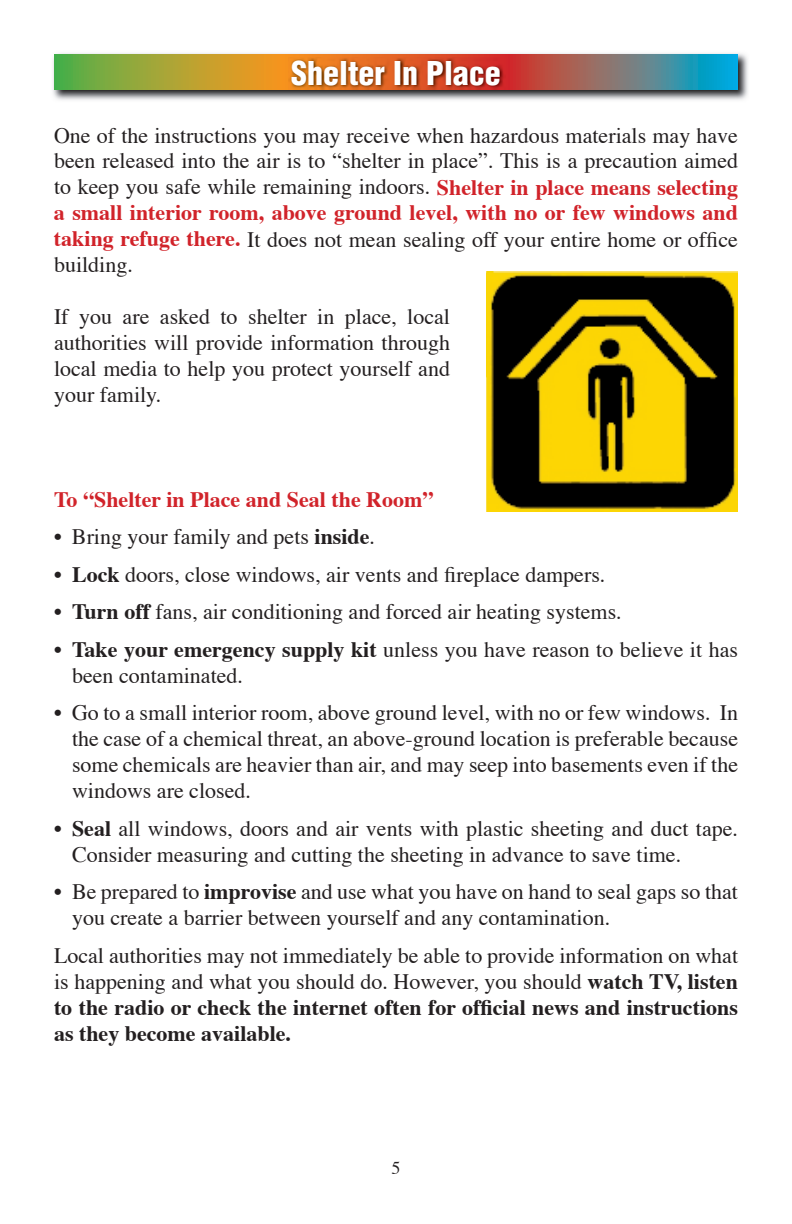
<style>
.page{position:relative;width:792px;height:1224px;background:#fff}
.page>*{position:absolute;margin:0;border:0;box-sizing:border-box;transform-origin:0 0}
.t1{font:900 condensed 32px "Helvetica";color:#fff}
.t2{font:22px/26px "Times";color:#231f20;text-align:justify}
.t3{font:700 22px "Times";color:#d1232a}
.t4{font:18px "Times";color:#231f20}
.s1{font-weight:700;color:#d1232a}
.s2{font-weight:700}
</style>
<div class="page">
<img style="left:53px;top:53px;width:695px;height:47px">
<svg style="left:54px;top:54px;width:684px;height:36px;background:#908b56"></svg>
<img style="left:289px;top:57px;width:217px;height:33px">
<img style="left:486px;top:272px;width:252px;height:240px">
<h1 class="t1" style="left:291px;top:60px;width:211px">Shelter In Place</h1>
<p class="t2" style="left:54px;top:124px;width:686px">One of the instructions you may receive when hazardous materials may have been released into the air is to “shelter in place”. This is a precaution aimed to keep you safe while remaining indoors. <span class="s1">Shelter in place means selecting a small interior room, above ground level, with no or few windows and taking refuge there.</span> It does not mean sealing off your entire home or office building.</p>
<p class="t2" style="left:54px;top:306px;width:398px">If you are asked to shelter in place, local authorities will provide information through local media to help you protect yourself and your family.</p>
<p class="t3" style="left:54px;top:490px;width:381px">To “Shelter in Place and Seal the Room”</p>
<p class="t2" style="left:54px;top:526px;width:323px">• Bring your family and pets <span class="s2">inside</span>.</p>
<p class="t2" style="left:54px;top:563px;width:553px">• <span class="s2">Lock</span> doors, close windows, air vents and fireplace dampers.</p>
<p class="t2" style="left:54px;top:601px;width:569px">• <span class="s2">Turn off</span> fans, air conditioning and forced air heating systems.</p>
<p class="t2" style="left:72px;top:638px;width:668px;text-indent:-18px">• <span class="s2">Take your emergency supply kit</span> unless you have reason to believe it has been contaminated.</p>
<p class="t2" style="left:72px;top:702px;width:668px;text-indent:-18px">• Go to a small interior room, above ground level, with no or few windows. In the case of a chemical threat, an above-ground location is preferable because some chemicals are heavier than air, and may seep into basements even if the windows are closed.</p>
<p class="t2" style="left:72px;top:817px;width:668px;text-indent:-18px">• <span class="s2">Seal</span> all windows, doors and air vents with plastic sheeting and duct tape.<br>Consider measuring and cutting the sheeting in advance to save time.</p>
<p class="t2" style="left:72px;top:881px;width:668px;text-indent:-18px">• Be prepared to <span class="s2">improvise</span> and use what you have on hand to seal gaps so that you create a barrier between yourself and any contamination.</p>
<p class="t2" style="left:54px;top:944px;width:686px">Local authorities may not immediately be able to provide information on what is happening and what you should do. However, you should <span class="s2">watch TV, listen to the radio or check the internet often for official news and instructions as they become available.</span></p>
<p class="t4" style="left:392px;top:1160px;width:10px">5</p>
</div>
